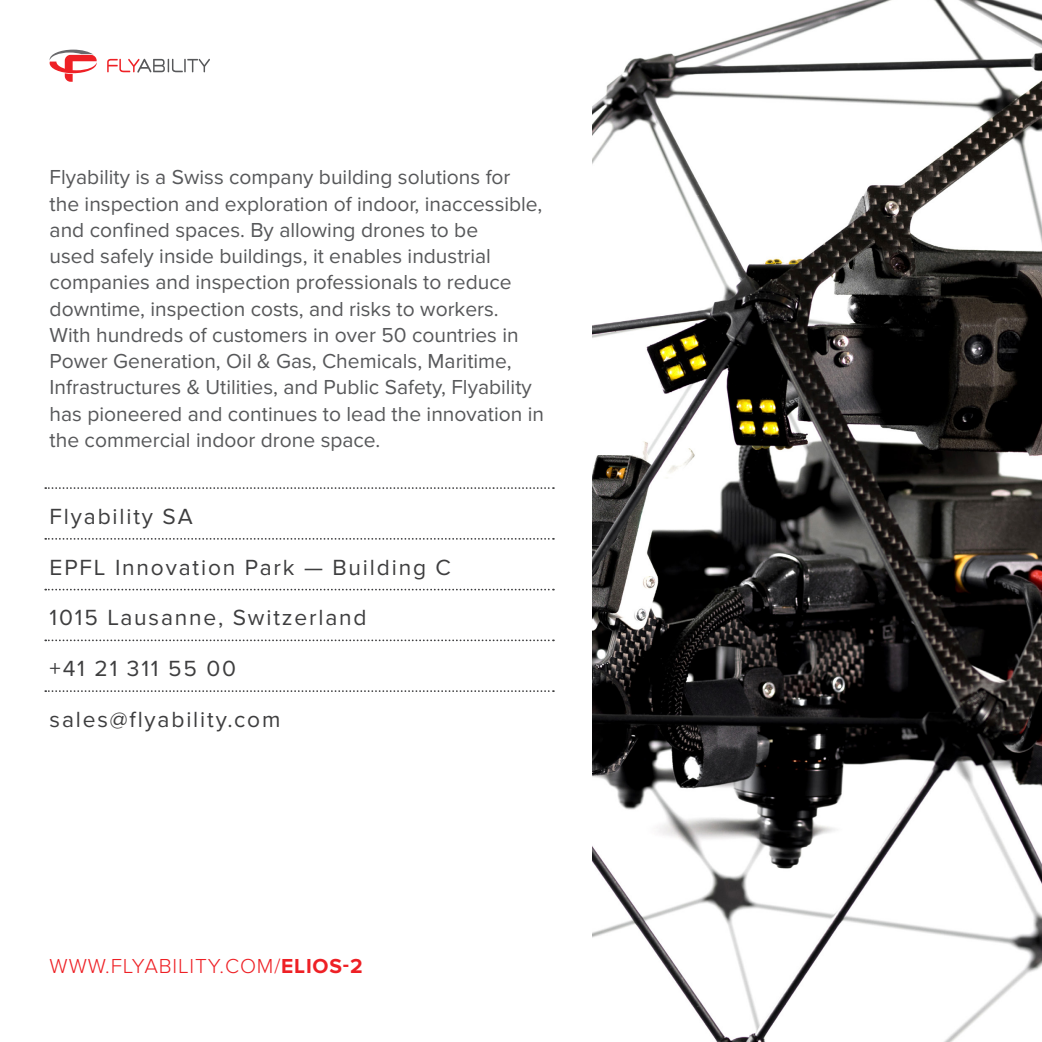
<style>
.page{position:relative;width:1042px;height:1042px;background:#fff}
.page>*{position:absolute;margin:0;border:0;box-sizing:border-box;transform-origin:0 0}
.elenco{font:22.75px "Proxima Nova";letter-spacing:.08em;color:#3e3e3f}
.text{font:21px/26.2px "Proxima Nova";color:#57585a}
.t1{font:300 21px "Proxima Nova";letter-spacing:.04em;color:#ee2025}
.s1{font-weight:700}
</style>
<div class="page">
<img style="left:592px;top:0;width:450px;height:1042px">
<svg style="left:50px;top:50px;width:47px;height:32px"></svg>
<svg style="left:107px;top:59px;width:103px;height:14px"></svg>
<svg style="left:45px;top:487px;width:509px;height:2px"></svg>
<svg style="left:45px;top:538px;width:509px;height:2px"></svg>
<svg style="left:45px;top:589px;width:509px;height:1px"></svg>
<svg style="left:45px;top:639px;width:509px;height:2px"></svg>
<svg style="left:45px;top:690px;width:509px;height:2px"></svg>
<p class="text" style="left:50px;top:165px;width:496px">Flyability is a Swiss company building solutions for the inspection and exploration of indoor, inaccessible, and confined spaces. By allowing drones to be<br>used safely inside buildings, it enables industrial companies and inspection professionals to reduce downtime, inspection costs, and risks to workers.<br>With hundreds of customers in over 50 countries in Power Generation, Oil &amp; Gas, Chemicals, Maritime, Infrastructures &amp; Utilities, and Public Safety, Flyability has pioneered and continues to lead the innovation in the commercial indoor drone space.</p>
<p class="elenco" style="left:50px;top:503px;width:145px">Flyability SA</p>
<p class="elenco" style="left:50px;top:554px;width:403px">EPFL Innovation Park — Building C</p>
<p class="elenco" style="left:50px;top:605px;width:318px">1015 Lausanne, Switzerland</p>
<p class="elenco" style="left:50px;top:655px;width:188px">+41 21 311 55 00</p>
<p class="elenco" style="left:50px;top:706px;width:232px">sales@flyability.com</p>
<p class="t1" style="left:50px;top:953px;width:315px">WWW.FLYABILITY.COM/<span class="s1">ELIOS-2</span></p>
</div>
